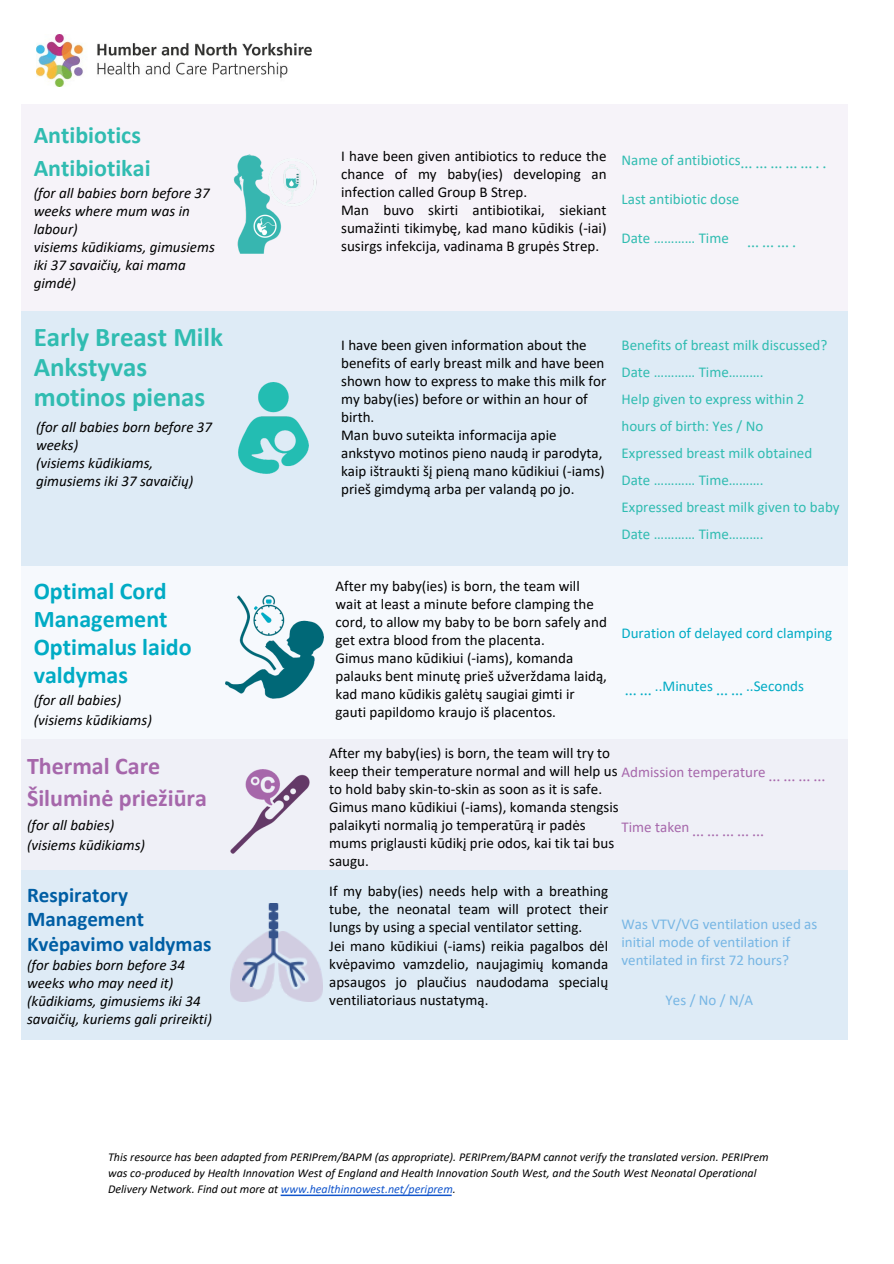
<style>
.page{position:relative;width:894px;height:1264px;background:#fff}
.page>*{position:absolute;margin:0;border:0;box-sizing:border-box;transform-origin:0 0}
.t1{font:700 27px/30.3px "Calibri";color:#30bcb1}
.t2{font:700 24px/28.2px "Calibri";color:#00abc4}
.t3{font:700 24px/32.7px "Calibri";color:#a667ab}
.t4{font:700 24px/32.7px "Calibri";color:#30bcb1}
.t5{font:700 21px/24.8px "Calibri";color:#005ea4}
.t6{font:15px/18px "Calibri";color:#000}
.t7{font:italic 15px/18px "Calibri";color:#000}
.t8{font:15px/27px "Calibri";color:#30bcb1}
.t9{font:15px/18px "Calibri";color:#77b6e4}
.t10{font:15px "Calibri";color:#00abc4}
.t11{font:15px "IBM Plex Sans";color:#30bcb1}
.t12{font:15px "Calibri";color:#a667ab}
.t13{font:15px "IBM Plex Sans";color:#a667ab}
.t14{font:15px "IBM Plex Sans";color:#00abc4}
.t15{font:italic 12px/15.8px "Calibri";color:#000}
.s1{color:#a667ab}
.s2{color:#15c}
</style>
<div class="page">
<div style="left:21px;top:104px;width:202px;height:207px;background:#f6f3f9"></div>
<div style="left:223px;top:104px;width:108px;height:207px;background:#f6f3f9"></div>
<div style="left:331px;top:104px;width:282px;height:207px;background:#f6f3f9"></div>
<div style="left:613px;top:104px;width:234px;height:207px;background:#f6f3f9"></div>
<div style="left:21px;top:311px;width:194px;height:255px;background:#deebf6"></div>
<div style="left:215px;top:311px;width:116px;height:255px;background:#deebf6"></div>
<div style="left:331px;top:311px;width:282px;height:255px;background:#deebf6"></div>
<div style="left:613px;top:311px;width:234px;height:255px;background:#deebf6"></div>
<div style="left:21px;top:566px;width:194px;height:173px;background:#f6f9fd"></div>
<div style="left:215px;top:566px;width:116px;height:173px;background:#f6f9fd"></div>
<div style="left:331px;top:566px;width:282px;height:173px;background:#f6f9fd"></div>
<div style="left:613px;top:566px;width:234px;height:173px;background:#f6f9fd"></div>
<div style="left:21px;top:739px;width:194px;height:130px;background:#eff0f7"></div>
<div style="left:215px;top:739px;width:116px;height:130px;background:#eff0f7"></div>
<div style="left:331px;top:739px;width:282px;height:130px;background:#eff0f7"></div>
<div style="left:613px;top:739px;width:234px;height:130px;background:#eff0f7"></div>
<div style="left:21px;top:869px;width:194px;height:170px;background:#deebf6"></div>
<div style="left:215px;top:869px;width:116px;height:170px;background:#deebf6"></div>
<div style="left:331px;top:869px;width:282px;height:170px;background:#deebf6"></div>
<div style="left:613px;top:869px;width:234px;height:170px;background:#deebf6"></div>
<hr style="left:280px;top:1194px;width:171px;height:1px;background:#15c">
<img style="left:36px;top:35px;width:276px;height:52px">
<img style="left:239px;top:382px;width:69px;height:91px">
<img style="left:225px;top:595px;width:98px;height:103px">
<img style="left:231px;top:769px;width:78px;height:84px">
<img style="left:233px;top:155px;width:81px;height:99px">
<img style="left:231px;top:951px;width:41px;height:50px">
<img style="left:281px;top:945px;width:41px;height:56px">
<img style="left:242px;top:903px;width:62px;height:83px">
<p class="t4" style="left:34px;top:121px;width:118px">Antibiotics<br>Antibiotikai</p>
<p class="t7" style="left:34px;top:185px;width:182px">(for all babies born before 37 weeks where mum was in labour)<br>visiems kūdikiams, gimusiems iki 37 savaičių, kai mama gimdė)</p>
<h1 class="t1" style="left:34px;top:323px;width:191px">Early Breast Milk<br>Ankstyvas motinos pienas</h1>
<h4 class="t7" style="left:36px;top:419px;width:177px">(for all babies born before 37 weeks)<br>(visiems kūdikiams, gimusiems iki 37 savaičių)</h4>
<p class="t2" style="left:34px;top:578px;width:159px">Optimal Cord<br>Management<br>Optimalus laido valdymas</p>
<p class="t7" style="left:34px;top:690px;width:120px;line-height:20.2px">(for all babies) (visiems kūdikiams)</p>
<h4 class="t3" style="left:27px;top:751px;width:181px">Thermal Care<br>Šiluminė priežiūra</h4>
<h4 class="t7" style="left:27px;top:816px;width:120px;line-height:20.2px">(for all babies) (visiems kūdikiams)</h4>
<h3 class="t5" style="left:27px;top:884px;width:186px">Respiratory<br>Management<br>Kvėpavimo valdymas</h3>
<p class="t7" style="left:27px;top:957px;width:186px">(for babies born before 34 weeks who may need it) (kūdikiams, gimusiems iki 34 savaičių, kuriems gali prireikti)</p>
<p class="t6" style="left:341px;top:149px;width:267px">I have been given antibiotics to reduce the chance of my baby(ies) developing an infection called Group B Strep.<br>Man buvo skirti antibiotikai, siekiant sumažinti tikimybę, kad mano kūdikis (-iai) susirgs infekcija, vadinama B grupės Strep.</p>
<p class="t8" style="left:621px;top:147px;width:121px">Name of antibiotics</p>
<h4 class="t8" style="left:621px;top:187px;width:119px">Last antibiotic dose</h4>
<h4 class="t8" style="left:621px;top:226px;width:109px">Date ………… Time</h4>
<p class="t11" style="left:740px;top:152px;width:88px">……………..</p>
<p class="t11" style="left:747px;top:231px;width:51px">……….</p>
<p class="t6" style="left:341px;top:337px;width:266px">I have been given information about the benefits of early breast milk and have been shown how to express to make this milk for my baby(ies) before or within an hour of birth.<br>Man buvo suteikta informacija apie ankstyvo motinos pieno naudą ir parodyta, kaip ištraukti šį pieną mano kūdikiui (-iams) prieš gimdymą arba per valandą po jo.</p>
<h4 class="t6" style="left:335px;top:577px;width:273px">After my baby(ies) is born, the team will wait at least a minute before clamping the cord, to allow my baby to be born safely and get extra blood from the placenta.<br>Gimus mano kūdikiui (-iams), komanda palauks bent minutę prieš užverždama laidą, kad mano kūdikis galėtų saugiai gimti ir gauti papildomo kraujo iš placentos.</h4>
<p class="t8" style="left:621px;top:333px;width:220px">Benefits of breast milk discussed?<br>Date ………… Time……….<br>Help given to express within 2 hours of birth: Yes / No<br>Expressed breast milk obtained<br>Date ………… Time……….<br>Expressed breast milk given to baby</p>
<h4 class="t8" style="left:621px;top:522px;width:144px">Date ………… Time……….</h4>
<p class="t10" style="left:621px;top:626px;width:212px">Duration of delayed cord clamping</p>
<h4 class="t10" style="left:654px;top:679px;width:59px">..Minutes</h4>
<h4 class="t10" style="left:746px;top:679px;width:59px">..Seconds</h4>
<p class="t14" style="left:624px;top:679px;width:29px">……</p>
<h4 class="t14" style="left:716px;top:679px;width:29px">……</h4>
<p class="t6" style="left:329px;top:745px;width:438px">After my baby(ies) is born, the team will try to<br>keep their temperature normal and will help us <span class="s1">Admission temperature </span>to hold baby skin-to-skin as soon as it is safe.<br>Gimus mano kūdikiui (-iams), komanda stengsis<br>palaikyti normalią jo temperatūrą ir padės<br>mums priglausti kūdikį prie odos, kai tik tai bus<br>saugu.</p>
<p class="t13" style="left:768px;top:766px;width:59px">…………</p>
<h4 class="t12" style="left:621px;top:820px;width:69px">Time taken</h4>
<h4 class="t13" style="left:692px;top:821px;width:74px">……………</h4>
<h4 class="t6" style="left:329px;top:883px;width:280px">If my baby(ies) needs help with a breathing tube, the neonatal team will protect their lungs by using a special ventilator setting.<br>Jei mano kūdikiui (-iams) reikia pagalbos dėl kvėpavimo vamzdelio, naujagimių komanda apsaugos jo plaučius naudodama specialų ventiliatoriaus nustatymą.</h4>
<h4 class="t9" style="left:621px;top:916px;width:197px">Was VTV/VG ventilation used as initial mode of ventilation if ventilated in first 72 hours?</h4>
<p class="t9" style="left:665px;top:992px;width:89px">Yes / No / N/A</p>
<p class="t15" style="left:108px;top:1150px;width:661px">This resource has been adapted from PERIPrem/BAPM (as appropriate). PERIPrem/BAPM cannot verify the translated version. PERIPrem was co-produced by Health Innovation West of England and Health Innovation South West, and the South West Neonatal Operational<br>Delivery Network. Find out more at <span class="s2">www.healthinnowest.net/periprem</span>.</p>
</div>
